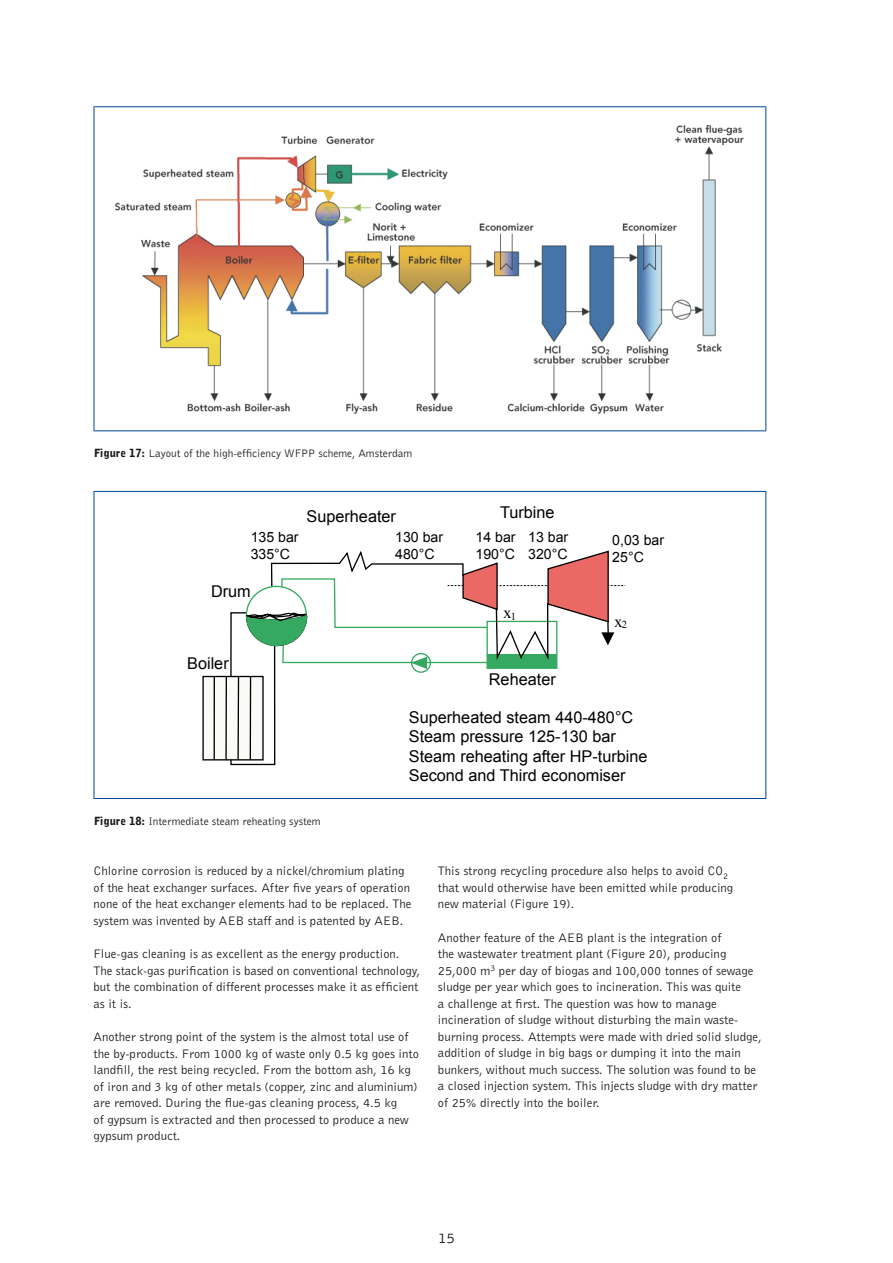
<style>
.page{position:relative;width:893px;height:1263px;background:#fff}
.page>*{position:absolute;margin:0;border:0;box-sizing:border-box;transform-origin:0 0}
.t1{font:16.2px/19.4px "Arial";color:#010000}
.t2{font:16.2px "Times New Roman";color:#010000}
.t3{font:15px "Bell Gothic BT";color:#1a171c}
.t4{font:14.1px "Arial";color:#010000}
.t5{font:14.1px "Arial";color:#010101}
.Body__4{font:12.75px/16.5px "Bell Gothic BT";color:#1a171c}
.Head_Fig{font:11.25px "Bell Gothic BT";color:#1a171c}
.s1{font-weight:900}
.s2{font-size:10.65px}
</style>
<div class="page">
<hr style="left:94px;top:106px;width:672px;height:1px;background:#004494">
<hr style="left:94px;top:107px;width:1px;height:323px;background:#004494">
<hr style="left:94px;top:430px;width:672px;height:1px;background:#004494">
<img style="left:107px;top:107px;width:659px;height:323px">
<hr style="left:94px;top:491px;width:672px;height:1px;background:#004494">
<hr style="left:94px;top:492px;width:1px;height:306px;background:#004494">
<hr style="left:765px;top:492px;width:1px;height:306px;background:#004494">
<hr style="left:94px;top:798px;width:672px;height:1px;background:#004494">
<div style="left:203px;top:676px;width:60px;height:84px;background:#fafaf6"></div>
<div style="left:202px;top:676px;width:62px;height:84px;border:1px solid #010000"></div>
<hr style="left:225px;top:677px;width:2px;height:82px;background:#010000">
<hr style="left:214px;top:677px;width:1px;height:82px;background:#010000">
<svg style="left:230px;top:550px;width:395px;height:216px"></svg>
<p class="Head_Fig" style="left:94px;top:446px;width:320px"><span class="s1">Figure 17:</span> Layout of the high-efficiency WFPP scheme, Amsterdam</p>
<p class="t5" style="left:251px;top:528px;width:49px">135 bar</p>
<p class="t5" style="left:251px;top:545px;width:41px">335°C</p>
<p class="t1" style="left:306px;top:506px;width:91px">Superheater</p>
<p class="t4" style="left:395px;top:528px;width:49px">130 bar</p>
<p class="t4" style="left:395px;top:545px;width:41px">480°C</p>
<p class="t1" style="left:211px;top:582px;width:41px">Drum</p>
<p class="t1" style="left:187px;top:654px;width:43px">Boiler</p>
<p class="t1" style="left:500px;top:502px;width:56px">Turbine</p>
<p class="t4" style="left:476px;top:528px;width:42px">14 bar</p>
<p class="t4" style="left:476px;top:545px;width:41px">190°C</p>
<p class="t4" style="left:528px;top:528px;width:42px">13 bar</p>
<p class="t4" style="left:528px;top:545px;width:41px">320°C</p>
<p class="t2" style="left:504px;top:602px;width:14px">x<span class="s2">1</span></p>
<p class="t1" style="left:489px;top:670px;width:68px">Reheater</p>
<p class="t4" style="left:612px;top:531px;width:53px">0,03 bar</p>
<p class="t4" style="left:612px;top:547px;width:33px">25°C</p>
<p class="t2" style="left:614px;top:610px;width:14px">x<span class="s2">2</span></p>
<p class="t1" style="left:409px;top:708px;width:240px">Superheated steam 440-480°C<br>Steam pressure 125-130 bar<br>Steam reheating after HP-turbine<br>Second and Third economiser</p>
<p class="Head_Fig" style="left:94px;top:814px;width:228px"><span class="s1">Figure 18:</span> Intermediate steam reheating system</p>
<p class="Body__4" style="left:94px;top:862px;width:319px">Chlorine corrosion is reduced by a nickel/chromium plating of the heat exchanger surfaces. After five years of operation none of the heat exchanger elements had to be replaced. The system was invented by AEB staff and is patented by AEB.</p>
<p class="Body__4" style="left:94px;top:945px;width:328px">Flue-gas cleaning is as excellent as the energy production.<br>The stack-gas purification is based on conventional technology, but the combination of different processes make it as efficient as it is.</p>
<p class="Body__4" style="left:94px;top:1028px;width:327px">Another strong point of the system is the almost total use of the by-products. From 1000 kg of waste only 0.5 kg goes into landfill, the rest being recycled. From the bottom ash, 16 kg of iron and 3 kg of other metals (copper, zinc and aluminium) are removed. During the flue-gas cleaning process, 4.5 kg<br>of gypsum is extracted and then processed to produce a new gypsum product.</p>
<p class="Body__4" style="left:438px;top:862px;width:297px">This strong recycling procedure also helps to avoid CO<sub>2 </sub>that would otherwise have been emitted while producing new material (Figure 19).</p>
<p class="Body__4" style="left:438px;top:929px;width:325px">Another feature of the AEB plant is the integration of<br>the wastewater treatment plant (Figure 20), producing 25,000 m<sup>3</sup> per day of biogas and 100,000 tonnes of sewage sludge per year which goes to incineration. This was quite<br>a challenge at first. The question was how to manage incineration of sludge without disturbing the main waste&shy;burning process. Attempts were made with dried solid sludge, addition of sludge in big bags or dumping it into the main bunkers, without much success. The solution was found to be a closed injection system. This injects sludge with dry matter of 25% directly into the boiler.</p>
<p class="t3" style="left:438px;top:1229px;width:18px">15</p>
</div>
